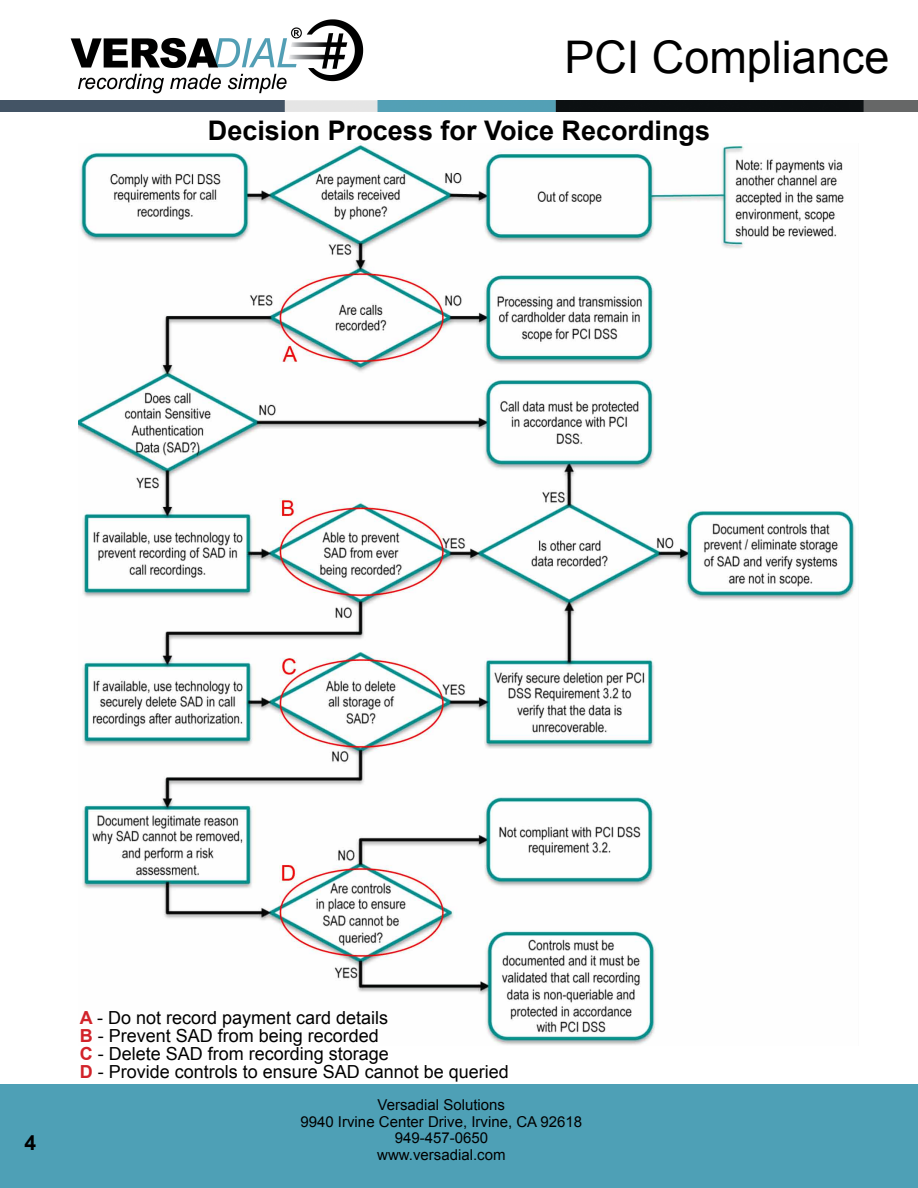
<style>
.page{position:relative;width:918px;height:1188px;background:#fff}
.page>*{position:absolute;margin:0;border:0;box-sizing:border-box;transform-origin:0 0}
.t1{font:45px "Arial";color:#000}
.t2{font:700 27px "Arial";color:#000}
.t3{font:700 21px "Arial";color:#000}
.t4{font:18px/18px "Arial";color:#000}
.t5{font:15px/16.5px "Arial";color:#000;text-align:center}
.s1{font-weight:700;color:#d2232a}
</style>
<div class="page">
<div style="left:0;top:1084px;width:918px;height:104px;background:#4ea0b6"></div>
<img style="left:0;top:101px;width:918px;height:11px">
<img style="left:70px;top:19px;width:294px;height:75px">
<img style="left:79px;top:143px;width:776px;height:902px">
<h1 class="t1" style="left:564px;top:28px;width:327px">PCI Compliance</h1>
<h2 class="t2" style="left:208px;top:113px;width:504px">Decision Process for Voice Recordings</h2>
<p class="t3" style="left:25px;top:1128px;width:13px">4</p>
<p class="t4" style="left:80px;top:1008px;width:431px"><span class="s1">A</span> - Do not record payment card details<br><span class="s1">B</span> - Prevent SAD from being recorded<br><span class="s1">C</span> - Delete SAD from recording storage<br><span class="s1">D</span> - Provide controls to ensure SAD cannot be queried</p>
<p class="t5" style="left:300px;top:1097px;width:283px">Versadial Solutions<br>9940 Irvine Center Drive, Irvine, CA 92618<br>949-457-0650<br>www.versadial.com</p>
</div>
